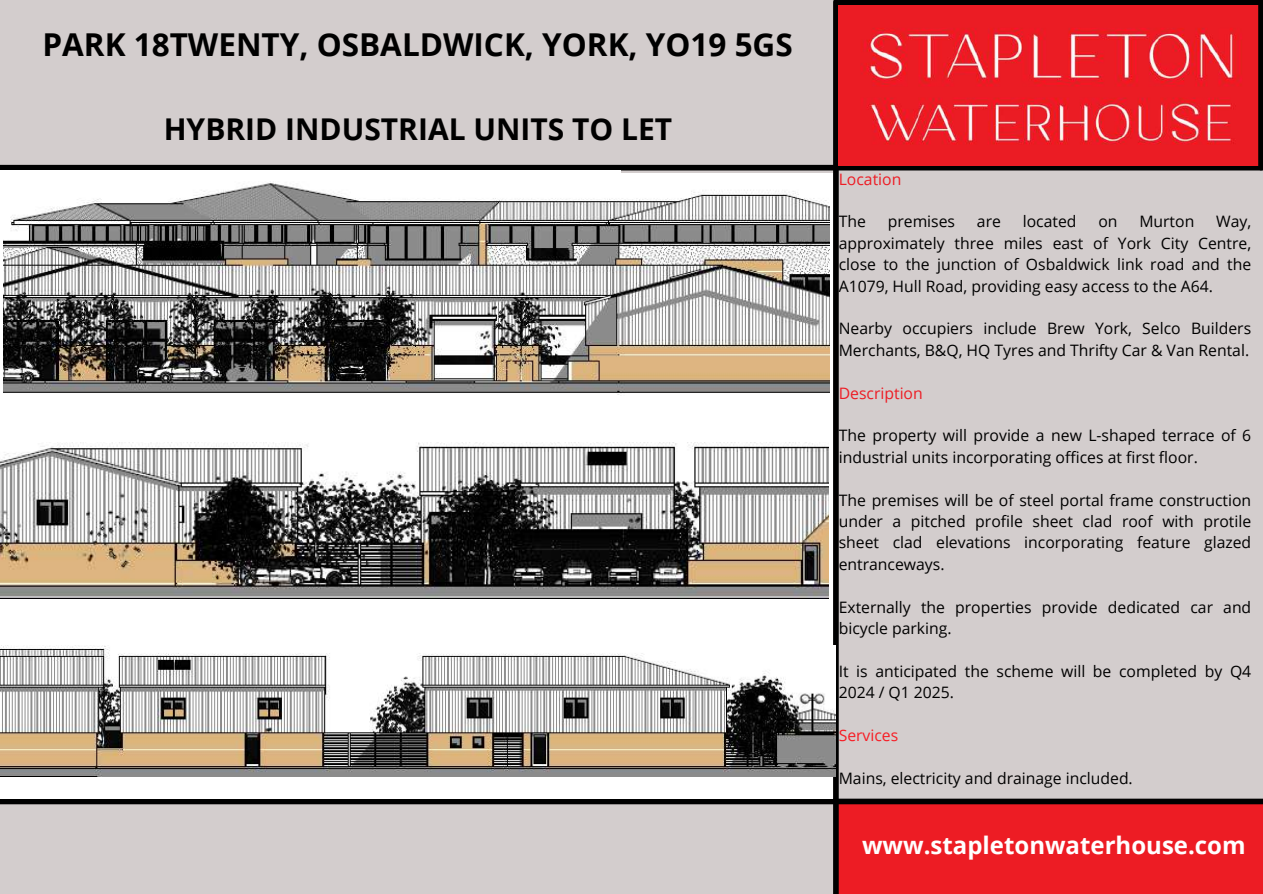
<style>
.page{position:relative;width:1263px;height:894px;background:#fff}
.page>*{position:absolute;margin:0;border:0;box-sizing:border-box;transform-origin:0 0}
.t1{font:700 31.5px "Open Sans";color:#000}
.t2{font:700 30px "Open Sans";color:#000}
.t3{font:700 24px "Open Sans";color:#fff}
.t4{font:15.75px/21.3px "Open Sans";color:#000}
.t5{font:15.75px "Open Sans";color:#ed1c24}
.t6{font:15.75px "Open Sans";color:#f71d25}
</style>
<div class="page">
<div style="left:0;top:0;width:893px;height:468px;background:#d3cdcd"></div>
<div style="left:845px;top:125px;width:418px;height:673px;background:#d3cdcd"></div>
<div style="left:0;top:753px;width:845px;height:140px;background:#d3cdcd"></div>
<div style="left:836px;top:804px;width:427px;height:89px;background:#ed1c24"></div>
<div style="left:0;top:165px;width:1263px;height:5px;background:#000"></div>
<div style="left:0;top:798px;width:1263px;height:6px;background:#000"></div>
<div style="left:833px;top:2px;width:6px;height:891px;background:#000"></div>
<div style="left:839px;top:0;width:424px;height:6px;background:#000"></div>
<img style="left:839px;top:6px;width:419px;height:159px">
<div style="left:1258px;top:3px;width:5px;height:165px;background:#000"></div>
<div style="left:0;top:170px;width:621px;height:628px;background:#fff"></div>
<div style="left:208px;top:173px;width:624px;height:625px;background:#fff"></div>
<img style="left:3px;top:183px;width:826px;height:212px">
<img style="left:0;top:443px;width:829px;height:155px">
<img style="left:0;top:645px;width:836px;height:130px">
<h1 class="t1" style="left:42px;top:22px;width:752px">PARK 18TWENTY, OSBALDWICK, YORK, YO19 5GS</h1>
<h2 class="t2" style="left:164px;top:108px;width:510px">HYBRID INDUSTRIAL UNITS TO LET</h2>
<p class="t5" style="left:839px;top:168px;width:64px">Location</p>
<p class="t4" style="left:839px;top:211px;width:29px">The</p>
<p class="t4" style="left:888px;top:211px;width:69px">premises</p>
<p class="t4" style="left:977px;top:211px;width:26px">are</p>
<p class="t4" style="left:1023px;top:211px;width:55px">located</p>
<p class="t4" style="left:1098px;top:211px;width:21px">on</p>
<p class="t4" style="left:1139px;top:211px;width:57px">Murton</p>
<p class="t4" style="left:839px;top:211px;width:414px;text-align:justify;text-indent:377px">Way, approximately three miles east of York City Centre, close to the junction of Osbaldwick link road and the A1079, Hull Road, providing easy access to the A64.</p>
<p class="t4" style="left:839px;top:317px;width:414px">Nearby occupiers include Brew York, Selco Builders<br>Merchants, B&amp;Q, HQ Tyres and Thrifty Car &amp; Van Rental.</p>
<p class="t5" style="left:839px;top:381px;width:86px">Description</p>
<p class="t4" style="left:839px;top:424px;width:414px">The property will provide a new L-shaped terrace of 6 industrial units incorporating offices at first floor.</p>
<p class="t4" style="left:839px;top:488px;width:414px;text-align:justify">The premises will be of steel portal frame construction under a pitched profile sheet clad roof with protile sheet clad elevations incorporating feature glazed entranceways.</p>
<p class="t4" style="left:839px;top:595px;width:414px">Externally the properties provide dedicated car and bicycle parking.</p>
<p class="t4" style="left:839px;top:659px;width:414px">It is anticipated the scheme will be completed by Q4<br>2024 / Q1 2025.</p>
<p class="t6" style="left:839px;top:723px;width:61px">Services</p>
<p class="t4" style="left:839px;top:766px;width:296px">Mains, electricity and drainage included.</p>
<h3 class="t3" style="left:862px;top:828px;width:385px">www.stapletonwaterhouse.com</h3>
</div>
